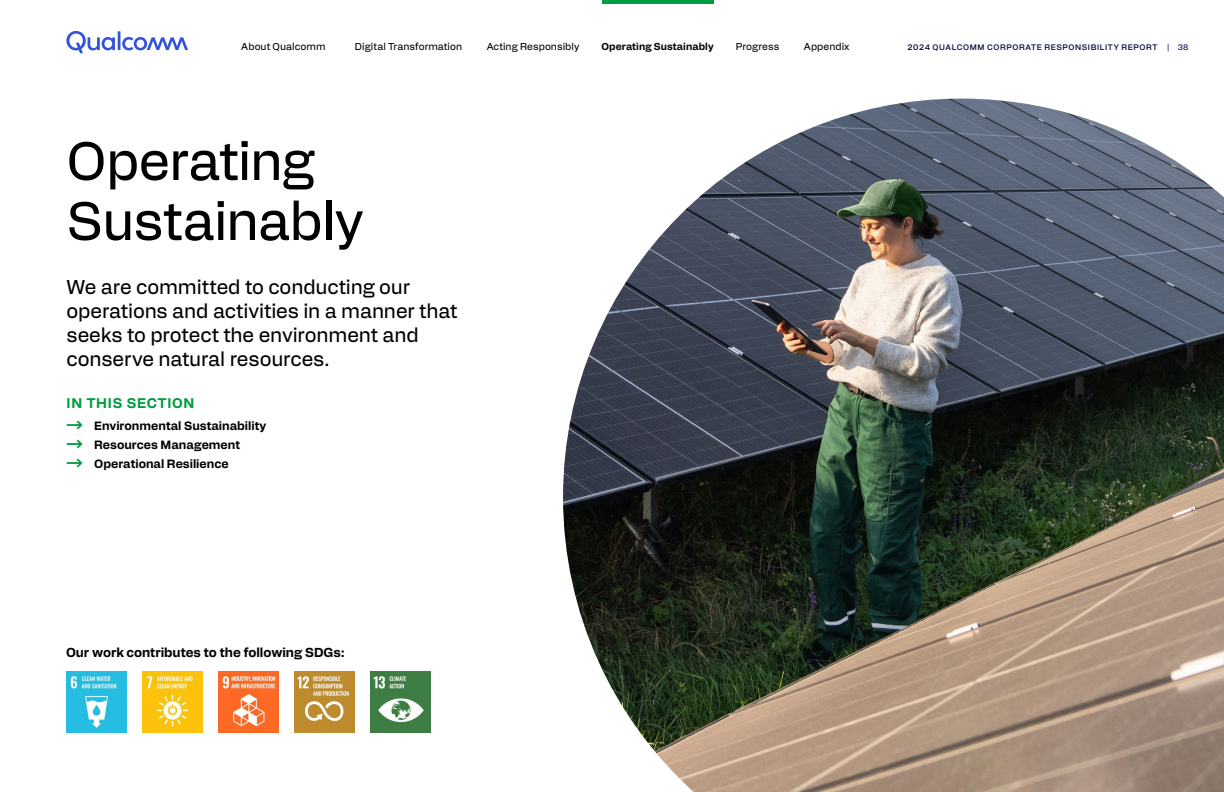
<style>
.page{position:relative;width:1224px;height:792px;background:#fff}
.page>*{position:absolute;margin:0;border:0;box-sizing:border-box;transform-origin:0 0}
.H0{font:54px/60px "Alfabet";letter-spacing:-.015em;color:#000}
.Intro{font:20px/24px "Alfabet";letter-spacing:-.005em;color:#000}
.In_this_section_-_Title{font:700 14px "Alfabet";letter-spacing:.055em;color:#009c41}
.Body_text{font:700 13px "Alfabet";color:#000}
.In_this_section_-_TOC{font:700 12px "Alfabet";color:#000}
.t1{font:10px "Alfabet";letter-spacing:.005em;color:#000}
.t2{font:700 10px "Alfabet";letter-spacing:.01em;color:#000}
.t3{font:500 8px "Alfabet";letter-spacing:.075em;color:#030a40}
.t4{font:8px "Alfabet";color:#030a40}
.t5{font:700 8px "Alfabet";color:#030a40}
.s1{font-size:17px;color:#009c41}
</style>
<div class="page">
<img style="left:563px;top:99px;width:661px;height:693px">
<img style="left:371px;top:672px;width:60px;height:60px">
<img style="left:295px;top:672px;width:60px;height:60px">
<img style="left:219px;top:672px;width:60px;height:60px">
<img style="left:143px;top:672px;width:60px;height:60px">
<img style="left:67px;top:672px;width:60px;height:60px">
<svg style="left:66px;top:31px;width:122px;height:22px"></svg>
<hr style="left:602px;top:0;width:111px;height:4px;background:#009c41">
<p class="t1" style="left:241px;top:39px;width:86px">About Qualcomm</p>
<p class="t1" style="left:355px;top:39px;width:109px">Digital Transformation</p>
<p class="t1" style="left:487px;top:39px;width:94px">Acting Responsibly</p>
<p class="t2" style="left:601px;top:39px;width:114px">Operating Sustainably</p>
<p class="t1" style="left:736px;top:39px;width:45px">Progress</p>
<p class="t1" style="left:804px;top:39px;width:47px">Appendix</p>
<p class="t3" style="left:907px;top:41px;width:251px">2024 QUALCOMM CORPORATE RESPONSIBILITY REPORT</p>
<p class="t4" style="left:1178px;top:41px;width:12px">38</p>
<p class="t5" style="left:1167px;top:41px;width:4px">|</p>
<p class="H0" style="left:66px;top:127px;width:299px">Operating<br>Sustainably</p>
<p class="Intro" style="left:67px;top:273px;width:392px">We are committed to conducting our operations and activities in a manner that seeks to protect the environment and conserve natural resources.</p>
<p class="In_this_section_-_Title" style="left:67px;top:392px;width:129px">IN THIS SECTION</p>
<p class="In_this_section_-_TOC" style="left:66px;top:417px;width:202px"><span class="s1">→</span> Environmental Sustainability</p>
<p class="In_this_section_-_TOC" style="left:66px;top:436px;width:175px"><span class="s1">→</span> Resources Management</p>
<p class="In_this_section_-_TOC" style="left:66px;top:455px;width:164px"><span class="s1">→</span> Operational Resilience</p>
<p class="Body_text" style="left:66px;top:643px;width:280px">Our work contributes to the following SDGs:</p>
</div>
